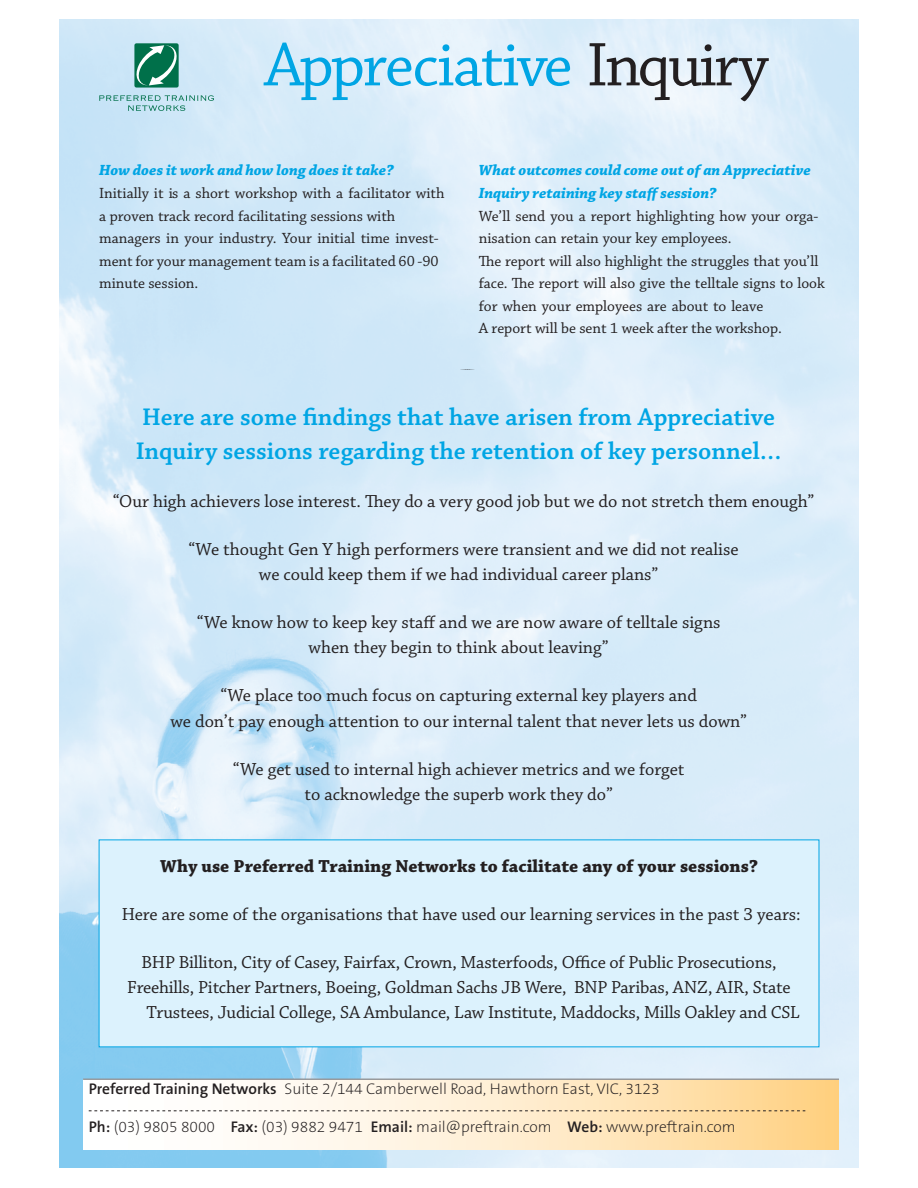
<style>
.page{position:relative;width:918px;height:1188px;background:#fff}
.page>*{position:absolute;margin:0;border:0;box-sizing:border-box;transform-origin:0 0}
.t1{font:64.95px "Chaparral Pro";letter-spacing:-.04em;color:#00a5e4}
.t2{font:600 25.35px/33.9px "Chaparral Pro";color:#00a5e4}
.t3{font:18.3px/25.3px "Chaparral Pro";color:#231f20;text-align:center}
.t4{font:700 18.3px "Chaparral Pro";color:#231f20}
.t5{font:15.45px/22.5px "Chaparral Pro";color:#231f20}
.t6{font:200 15.45px "The Sans B2";color:#231f20}
.t7{font:italic 700 15.45px/22.5px "Chaparral Pro";color:#00a5e4}
.s1{color:#231f20}
.s2{font-family:"The Sans B6";font-weight:600}
</style>
<div class="page">
<img style="left:59px;top:20px;width:800px;height:1148px">
<div style="left:134px;top:43px;width:45px;height:45px;background:#00704a;border-radius:2px"></div>
<svg style="left:134px;top:45px;width:45px;height:40px"></svg>
<svg style="left:99px;top:95px;width:115px;height:16px;background:#acd3dc"></svg>
<div style="left:99px;top:840px;width:720px;height:207px;background:#dcf2fd"></div>
<svg style="left:83px;top:1080px;width:756px;height:70px"></svg>
<hr style="left:83px;top:1079px;width:756px;height:1px;background:#939598">
<svg style="left:89px;top:1110px;width:716px;height:1px"></svg>
<svg style="left:461px;top:370px;width:14px;height:1px"></svg>
<h1 class="t1" style="left:264px;top:40px;width:505px">Appreciative <span class="s1">Inquiry</span></h1>
<p class="t7" style="left:99px;top:161px;width:296px">How does it work and how long does it take?</p>
<p class="t5" style="left:99px;top:183px;width:347px">Initially it is a short workshop with a facilitator with a proven track record facilitating sessions with managers in your industry. Your initial time invest&shy;ment for your management team is a facilitated 60 -90 minute session.</p>
<p class="t7" style="left:479px;top:161px;width:334px">What outcomes could come out of an Appreciative<br>Inquiry retaining key staff session?</p>
<p class="t5" style="left:479px;top:206px;width:348px">We’ll send you a report highlighting how your orga&shy;nisation can retain your key employees.<br>The report will also highlight the struggles that you’ll face. The report will also give the telltale signs to look for when your employees are about to leave<br>A report will be sent 1 week after the workshop.</p>
<h2 class="t2" style="left:136px;top:402px;width:648px">Here are some findings that have arisen from Appreciative<br>Inquiry sessions regarding the retention of key personnel…</h2>
<p class="t3" style="left:113px;top:490px;width:703px">“Our high achievers lose interest. They do a very good job but we do not stretch them enough”</p>
<p class="t3" style="left:188px;top:538px;width:552px">“We thought Gen Y high performers were transient and we did not realise we could keep them if we had individual career plans”</p>
<p class="t3" style="left:197px;top:611px;width:525px">“We know how to keep key staff and we are now aware of telltale signs when they begin to think about leaving”</p>
<p class="t3" style="left:171px;top:685px;width:578px">“We place too much focus on capturing external key players and<br>we don’t pay enough attention to our internal talent that never lets us down”</p>
<p class="t3" style="left:233px;top:758px;width:453px">“We get used to internal high achiever metrics and we forget to acknowledge the superb work they do”</p>
<p class="t4" style="left:160px;top:859px;width:599px">Why use Preferred Training Networks to facilitate any of your sessions?</p>
<p class="t3" style="left:122px;top:903px;width:681px">Here are some of the organisations that have used our learning services in the past 3 years:</p>
<p class="t3" style="left:141px;top:951px;width:637px">BHP Billiton, City of Casey, Fairfax, Crown, Masterfoods, Office of Public Prosecutions,</p>
<p class="t3" style="left:127px;top:976px;width:665px">Freehills, Pitcher Partners, Boeing, Goldman Sachs JB Were, BNP Paribas, ANZ, AIR, State</p>
<p class="t3" style="left:146px;top:1002px;width:655px">Trustees, Judicial College, SA Ambulance, Law Institute, Maddocks, Mills Oakley and CSL</p>
<p class="t6" style="left:89px;top:1080px;width:573px"><span class="s2">Preferred Training Networks</span> Suite 2/144 Camberwell Road, Hawthorn East, VIC, 3123</p>
<p class="t6" style="left:89px;top:1118px;width:649px"><span class="s2">Ph:</span> (03) 9805 8000 <span class="s2">Fax:</span> (03) 9882 9471 <span class="s2">Email:</span> mail@preftrain.com <span class="s2">Web:</span> www.preftrain.com</p>
</div>
